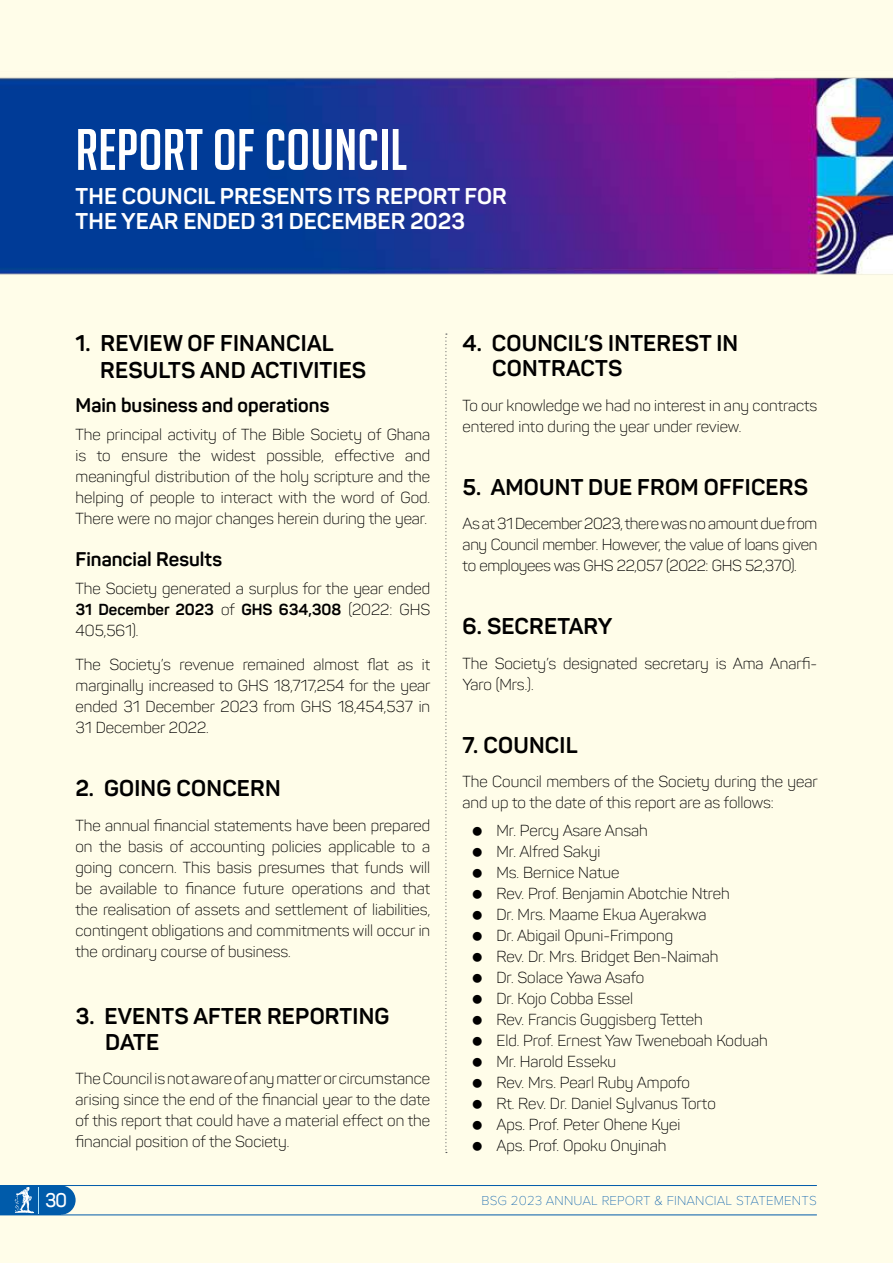
<style>
.page{position:relative;width:893px;height:1263px;background:#fff}
.page>*{position:absolute;margin:0;border:0;box-sizing:border-box;transform-origin:0 0}
.t1{font:57px "Big Noodle Titling";color:#fff;scale:1.05 1}
.t2{font:700 22.5px/25.5px "Panton";letter-spacing:.01em;color:#000}
.t3{font:700 22.5px/25.5px "Panton";letter-spacing:.005em;color:#fff}
.t4{font:700 19.5px "Panton";color:#000}
.t5{font:600 19.5px "Panton";color:#fff;scale:.94 1}
.t6{font:300 15.75px/21px "Panton";color:#000;text-align:justify}
.t7{font:100 13.5px "Proxima Nova T";letter-spacing:.01em;color:#005baa}
.s1{font-weight:700}
</style>
<div class="page">
<img style="left:0;top:0;width:892px;height:1263px">
<svg style="left:445px;top:334px;width:2px;height:819px;background:#e7e6d5"></svg>
<hr style="left:892px;top:0;width:1px;height:1263px;background:#fffde9">
<div style="left:0;top:1185px;width:61px;height:30px;background:#005baa"></div>
<div style="left:46px;top:1185px;width:30px;height:30px;background:#005baa;border-radius:50%"></div>
<svg style="left:15px;top:1187px;width:24px;height:26px"></svg>
<hr style="left:0;top:1185px;width:817px;height:1px;background:#005baa">
<hr style="left:0;top:1215px;width:817px;height:1px;background:#005baa">
<h1 class="t1" style="left:75px;top:119px;width:317px">REPORT OF COUNCIL</h1>
<h2 class="t3" style="left:76px;top:183px;width:433px">THE COUNCIL PRESENTS ITS REPORT FOR<br>THE YEAR ENDED 31 DECEMBER 2023</h2>
<h2 class="t2" style="left:100px;top:329px;width:267px;line-height:27px;text-indent:-25px">1. REVIEW OF FINANCIAL<br>RESULTS AND ACTIVITIES</h2>
<p class="t4" style="left:76px;top:393px;width:255px">Main business and operations</p>
<p class="t6" style="left:76px;top:424px;width:356px">The principal activity of The Bible Society of Ghana is to ensure the widest possible, effective and meaningful distribution of the holy scripture and the helping of people to interact with the word of God.<br>There were no major changes herein during the year.</p>
<p class="t4" style="left:76px;top:547px;width:148px">Financial Results</p>
<p class="t6" style="left:76px;top:578px;width:356px">The Society generated a surplus for the year ended <span class="s1">31 December 2023</span> of <span class="s1">GHS 634,308</span> (2022: GHS 405,561).</p>
<p class="t6" style="left:76px;top:654px;width:357px">The Society’s revenue remained almost flat as it marginally increased to GHS 18,717,254 for the year ended 31 December 2023 from GHS 18,454,537 in 31 December 2022.</p>
<h2 class="t2" style="left:76px;top:775px;width:207px">2. GOING CONCERN</h2>
<p class="t6" style="left:76px;top:815px;width:356px">The annual financial statements have been prepared on the basis of accounting policies applicable to a going concern. This basis presumes that funds will be available to finance future operations and that the realisation of assets and settlement of liabilities, contingent obligations and commitments will occur in the ordinary course of business.</p>
<h2 class="t2" style="left:105px;top:1003px;width:286px;text-indent:-30px">3. EVENTS AFTER REPORTING<br>DATE</h2>
<p class="t6" style="left:76px;top:1068px;width:356px">The Council is not aware of any matter or circumstance arising since the end of the financial year to the date of this report that could have a material effect on the financial position of the Society.</p>
<h2 class="t2" style="left:492px;top:330px;width:247px;text-indent:-30px">4. COUNCIL’S INTEREST IN<br>CONTRACTS</h2>
<p class="t6" style="left:463px;top:395px;width:356px">To our knowledge we had no interest in any contracts entered into during the year under review.</p>
<h2 class="t2" style="left:463px;top:474px;width:347px">5. AMOUNT DUE FROM OFFICERS</h2>
<p class="t6" style="left:463px;top:513px;width:356px">As at 31 December 2023, there was no amount due from any Council member. However, the value of loans given to employees was GHS 22,057 (2022: GHS 52,370).</p>
<h2 class="t2" style="left:463px;top:613px;width:151px">6. SECRETARY</h2>
<p class="t6" style="left:463px;top:653px;width:356px">The Society’s designated secretary is Ama Anarfi-<br>Yaro (Mrs.).</p>
<h2 class="t2" style="left:463px;top:732px;width:116px">7. COUNCIL</h2>
<p class="t6" style="left:463px;top:771px;width:357px">The Council members of the Society during the year and up to the date of this report are as follows:</p>
<p class="t6" style="left:496px;top:820px;width:273px;text-align:left">Mr. Percy Asare Ansah<br>Mr. Alfred Sakyi<br>Ms. Bernice Natue<br>Rev. Prof. Benjamin Abotchie Ntreh<br>Dr. Mrs. Maame Ekua Ayerakwa<br>Dr. Abigail Opuni-Frimpong<br>Rev. Dr. Mrs. Bridget Ben-Naimah<br>Dr. Solace Yawa Asafo<br>Dr. Kojo Cobba Essel<br>Rev. Francis Guggisberg Tetteh<br>Eld. Prof. Ernest Yaw Tweneboah Koduah<br>Mr. Harold Esseku<br>Rev. Mrs. Pearl Ruby Ampofo<br>Rt. Rev. Dr. Daniel Sylvanus Torto<br>Aps. Prof. Peter Ohene Kyei<br>Aps. Prof. Opoku Onyinah</p>
<p class="t5" style="left:45px;top:1188px;width:25px">30</p>
<p class="t7" style="left:481px;top:1193px;width:337px">BSG 2023 ANNUAL REPORT &amp; FINANCIAL STATEMENTS</p>
</div>
